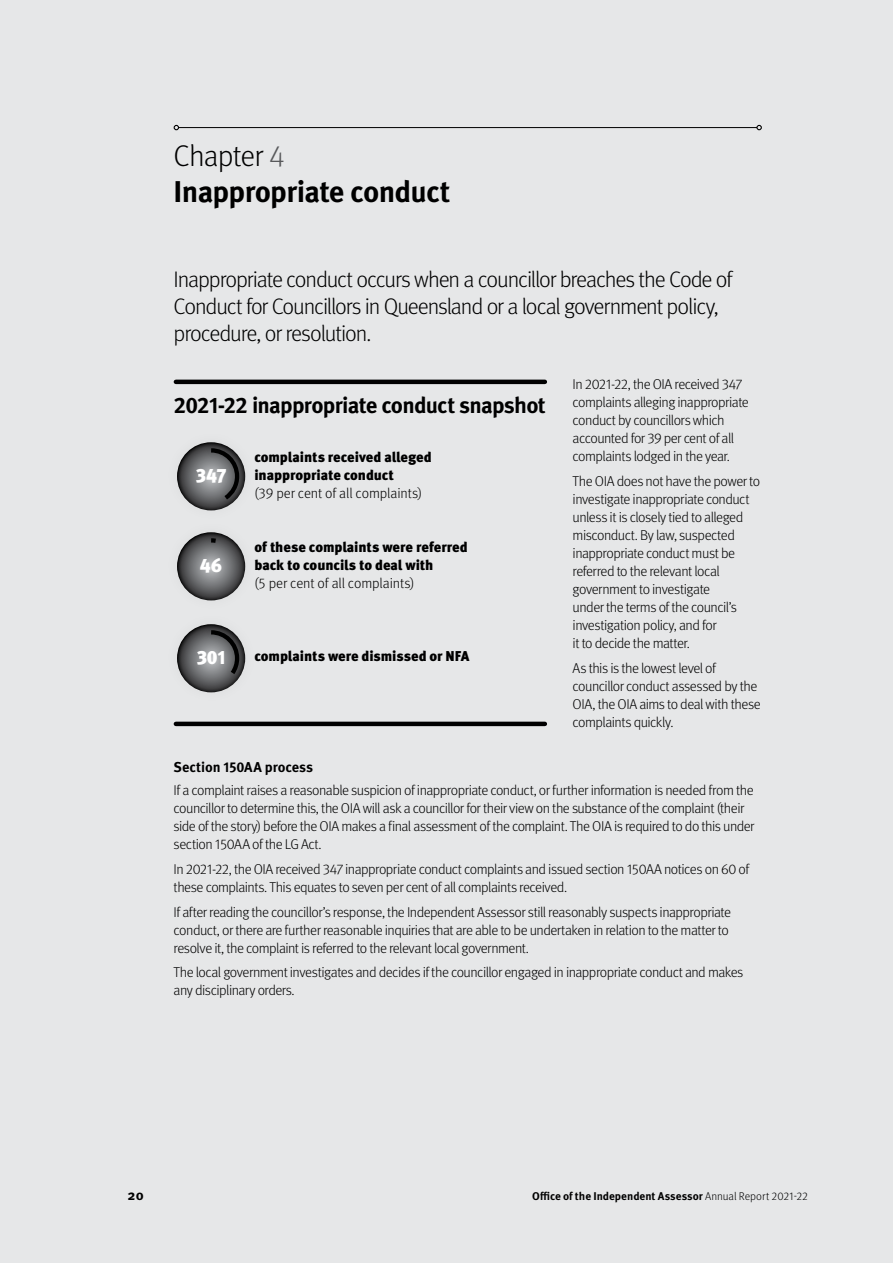
<style>
.page{position:relative;width:893px;height:1263px;background:#e6e7e8}
.page>*{position:absolute;margin:0;border:0;box-sizing:border-box;transform-origin:0 0}
.t1{font:700 30px/36px "Meta Pro";letter-spacing:-.025em;color:#000}
.t2{font:300 22.5px/27px "Meta Pro";letter-spacing:-.05em;color:#000}
.t3{font:700 22.5px "Meta Pro";letter-spacing:-.035em;color:#000}
.t4{font:900 19.2px "Meta Pro";letter-spacing:-.015em;color:#fff}
.t5{font:300 14.25px/18px "Meta Pro";letter-spacing:-.035em;color:#000}
.t6{font:900 14.25px/18px "Meta Pro";letter-spacing:-.01em;color:#000}
.t7{font:300 14.25px "Meta Pro";letter-spacing:-.01em;color:#000}
.t8{font:700 14.25px "Meta Pro";letter-spacing:-.005em;color:#000}
.t9{font:700 11.25px "Meta Pro";color:#000}
.s1{font-weight:300}
.s2{font-weight:300;color:#58595b}
</style>
<div class="page">
<hr style="left:179px;top:127px;width:578px;height:1px;background:#000">
<svg style="left:174px;top:125px;width:5px;height:5px"></svg>
<svg style="left:756px;top:125px;width:6px;height:5px"></svg>
<hr style="left:176px;top:380px;width:369px;height:4px;background:#000">
<hr style="left:176px;top:722px;width:369px;height:4px;background:#000">
<svg style="left:177px;top:442px;width:68px;height:68px"></svg>
<svg style="left:177px;top:532px;width:68px;height:68px"></svg>
<svg style="left:177px;top:624px;width:68px;height:68px"></svg>
<div style="left:201px;top:620px;width:48px;height:63px;background:#000;opacity:.05"></div>
<svg style="left:207px;top:628px;width:34px;height:51px"></svg>
<div style="left:201px;top:528px;width:24px;height:25px;background:#000;opacity:.05"></div>
<svg style="left:207px;top:536px;width:14px;height:10px"></svg>
<div style="left:201px;top:438px;width:48px;height:71px;background:#000;opacity:.05"></div>
<svg style="left:207px;top:446px;width:34px;height:58px"></svg>
<h1 class="t1" style="left:174px;top:136px;width:278px"><span class="s1">Chapter</span> <span class="s2">4<br></span>Inappropriate conduct</h1>
<h2 class="t2" style="left:174px;top:265px;width:560px">Inappropriate conduct occurs when a councillor breaches the Code of<br>Conduct for Councillors in Queensland or a local government policy, procedure, or resolution.</h2>
<h2 class="t3" style="left:174px;top:388px;width:374px">2021-22 inappropriate conduct snapshot</h2>
<h3 class="t4" style="left:196px;top:460px;width:32px">347</h3>
<h3 class="t4" style="left:200px;top:550px;width:24px">46</h3>
<h3 class="t4" style="left:197px;top:642px;width:30px">301</h3>
<p class="t6" style="left:254px;top:447px;width:179px">complaints received alleged inappropriate conduct</p>
<p class="t7" style="left:254px;top:482px;width:169px">(39 per cent of all complaints)</p>
<p class="t6" style="left:254px;top:537px;width:215px">of these complaints were referred back to councils to deal with</p>
<p class="t7" style="left:254px;top:572px;width:162px">(5 per cent of all complaints)</p>
<p class="t6" style="left:254px;top:647px;width:217px">complaints were dismissed or NFA</p>
<p class="t5" style="left:573px;top:375px;width:178px">In 2021-22, the OIA received 347 complaints alleging inappropriate conduct by councillors which accounted for 39 per cent of all complaints lodged in the year.</p>
<p class="t5" style="left:573px;top:471px;width:189px">The OIA does not have the power to investigate inappropriate conduct unless it is closely tied to alleged misconduct. By law, suspected inappropriate conduct must be referred to the relevant local government to investigate<br>under the terms of the council’s investigation policy, and for<br>it to decide the matter.</p>
<p class="t5" style="left:573px;top:658px;width:190px">As this is the lowest level of councillor conduct assessed by the<br>OIA, the OIA aims to deal with these complaints quickly.</p>
<p class="t8" style="left:174px;top:756px;width:141px">Section 150AA process</p>
<p class="t5" style="left:174px;top:780px;width:582px">If a complaint raises a reasonable suspicion of inappropriate conduct, or further information is needed from the councillor to determine this, the OIA will ask a councillor for their view on the substance of the complaint (their side of the story) before the OIA makes a final assessment of the complaint. The OIA is required to do this under section 150AA of the LG Act.</p>
<p class="t5" style="left:174px;top:859px;width:577px">In 2021-22, the OIA received 347 inappropriate conduct complaints and issued section 150AA notices on 60 of these complaints. This equates to seven per cent of all complaints received.</p>
<p class="t5" style="left:174px;top:902px;width:559px">If after reading the councillor’s response, the Independent Assessor still reasonably suspects inappropriate conduct, or there are further reasonable inquiries that are able to be undertaken in relation to the matter to resolve it, the complaint is referred to the relevant local government.</p>
<p class="t5" style="left:174px;top:962px;width:571px">The local government investigates and decides if the councillor engaged in inappropriate conduct and makes any disciplinary orders.</p>
<p class="t8" style="left:128px;top:1184px;width:18px">20</p>
<p class="t9" style="left:532px;top:1187px;width:277px">Office of the Independent Assessor <span class="s1">Annual Report 2021-22</span></p>
</div>
